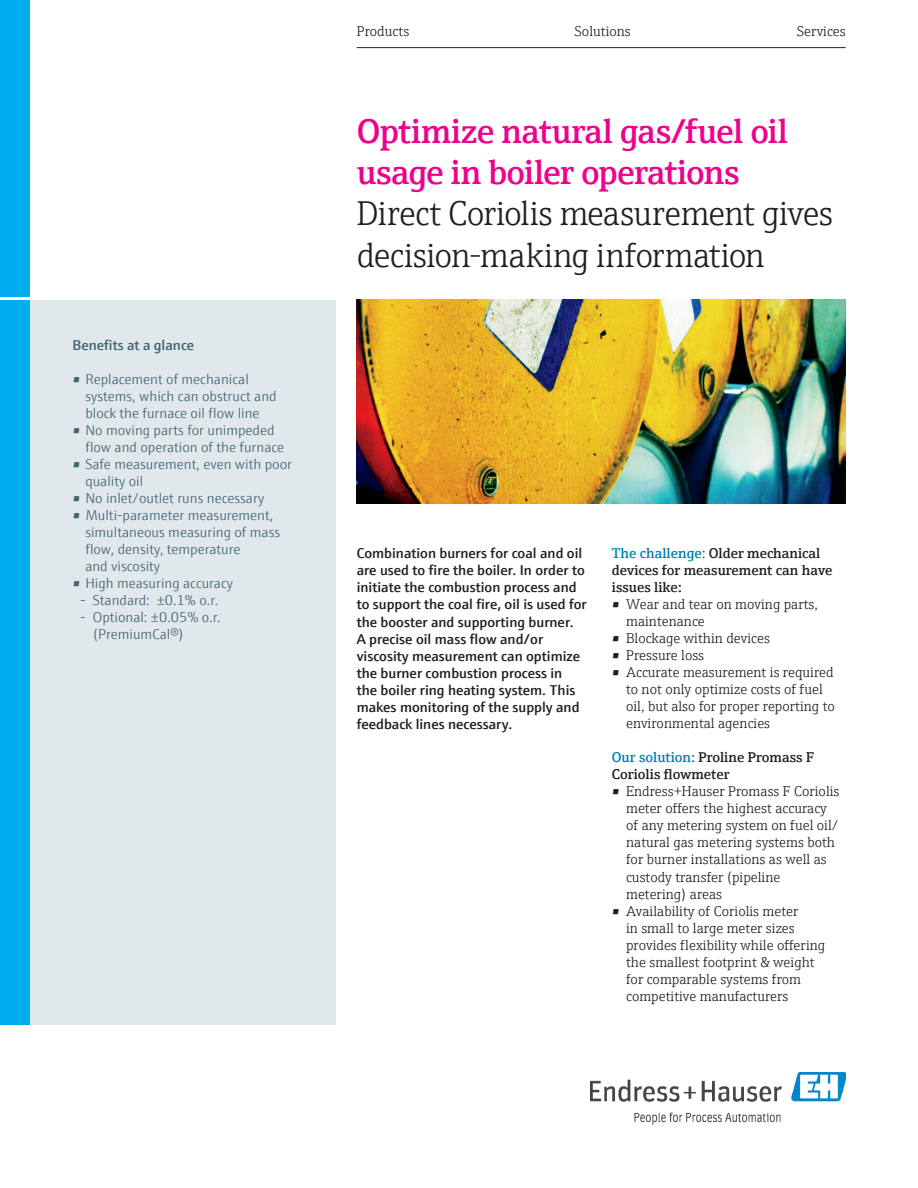
<style>
.page{position:relative;width:918px;height:1188px;background:#fff}
.page>*{position:absolute;margin:0;border:0;box-sizing:border-box;transform-origin:0 0}
.t1{font:300 34.5px/41.4px "E+H Serif";letter-spacing:-.02em;color:#231f20}
.t2{font:600 34.5px/41.4px "E+H Serif";letter-spacing:-.02em;color:#ed028c}
.t3{font:300 14.25px/17px "E+H Serif";color:#231f20}
.t4{font:300 14.25px/17px "E+H Sans";color:#446472}
.t5{font:600 14.25px/17.1px "E+H Sans";color:#231f20}
.t6{font:600 14.25px/17px "E+H Serif";color:#231f20}
.t7{font:600 14.25px "E+H Sans";color:#446472}
.s1{color:#0081ad}
.s2{font-weight:300}
.s3{font-weight:600}
</style>
<div class="page">
<hr style="left:357px;top:47px;width:489px;height:1px;background:#231f20">
<div style="left:0;top:0;width:30px;height:297px;background:#00aeef"></div>
<div style="left:30px;top:300px;width:305px;height:725px;background:#e0e8ec"></div>
<img style="left:591px;top:1073px;width:255px;height:51px">
<div style="left:0;top:300px;width:30px;height:725px;background:#00aeef"></div>
<img style="left:357px;top:300px;width:489px;height:204px">
<p class="t7" style="left:73px;top:334px;width:123px">Benefits at a glance</p>
<p class="t4" style="left:85px;top:369px;width:193px;text-indent:-13px">• Replacement of mechanical systems, which can obstruct and block the furnace oil flow line</p>
<p class="t4" style="left:85px;top:420px;width:200px;text-indent:-13px">• No moving parts for unimpeded flow and operation of the furnace</p>
<p class="t4" style="left:85px;top:454px;width:208px;text-indent:-13px">• Safe measurement, even with poor quality oil</p>
<p class="t4" style="left:73px;top:489px;width:193px">• No inlet/outlet runs necessary</p>
<p class="t4" style="left:85px;top:506px;width:196px;text-indent:-13px">• Multi-parameter measurement, simultaneous measuring of mass flow, density, temperature<br>and viscosity</p>
<p class="t4" style="left:73px;top:574px;width:162px">• High measuring accuracy</p>
<p class="t4" style="left:80px;top:591px;width:140px">- Standard: ±0.1% o.r.</p>
<p class="t4" style="left:93px;top:608px;width:129px;text-indent:-13px">- Optional: ±0.05% o.r. (PremiumCal®)</p>
<p class="t3" style="left:357px;top:22px;width:54px">Products</p>
<p class="t3" style="left:575px;top:22px;width:57px">Solutions</p>
<p class="t3" style="left:797px;top:22px;width:50px">Services</p>
<h1 class="t2" style="left:357px;top:107px;width:433px">Optimize natural gas/fuel oil usage in boiler operations</h1>
<h1 class="t1" style="left:357px;top:191px;width:478px">Direct Coriolis measurement gives decision-making information</h1>
<p class="t5" style="left:357px;top:544px;width:232px">Combination burners for coal and oil are used to fire the boiler. In order to initiate the combustion process and to support the coal fire, oil is used for the booster and supporting burner.<br>A precise oil mass flow and/or viscosity measurement can optimize the burner combustion process in<br>the boiler ring heating system. This makes monitoring of the supply and feedback lines necessary.</p>
<p class="t6" style="left:612px;top:544px;width:222px"><span class="s1">The challenge</span><span class="s2">:</span> Older mechanical devices for measurement can have issues like:</p>
<p class="t3" style="left:626px;top:595px;width:193px;text-indent:-14px"><span class="s3">•</span> Wear and tear on moving parts, maintenance</p>
<p class="t3" style="left:612px;top:629px;width:160px"><span class="s3">•</span> Blockage within devices</p>
<p class="t3" style="left:612px;top:646px;width:94px"><span class="s3">•</span> Pressure loss</p>
<p class="t3" style="left:626px;top:663px;width:210px;text-indent:-14px"><span class="s3">•</span> Accurate measurement is required to not only optimize costs of fuel oil, but also for proper reporting to environmental agencies</p>
<p class="t6" style="left:612px;top:748px;width:204px"><span class="s1">Our solution:</span> Proline Promass F<br>Coriolis flowmeter</p>
<p class="t3" style="left:626px;top:782px;width:215px;text-indent:-14px"><span class="s3">•</span> Endress+Hauser Promass F Coriolis meter offers the highest accuracy of any metering system on fuel oil/ natural gas metering systems both for burner installations as well as custody transfer (pipeline metering) areas</p>
<p class="t3" style="left:626px;top:901px;width:201px;text-indent:-14px"><span class="s3">•</span> Availability of Coriolis meter<br>in small to large meter sizes provides flexibility while offering the smallest footprint &amp; weight for comparable systems from competitive manufacturers</p>
</div>
